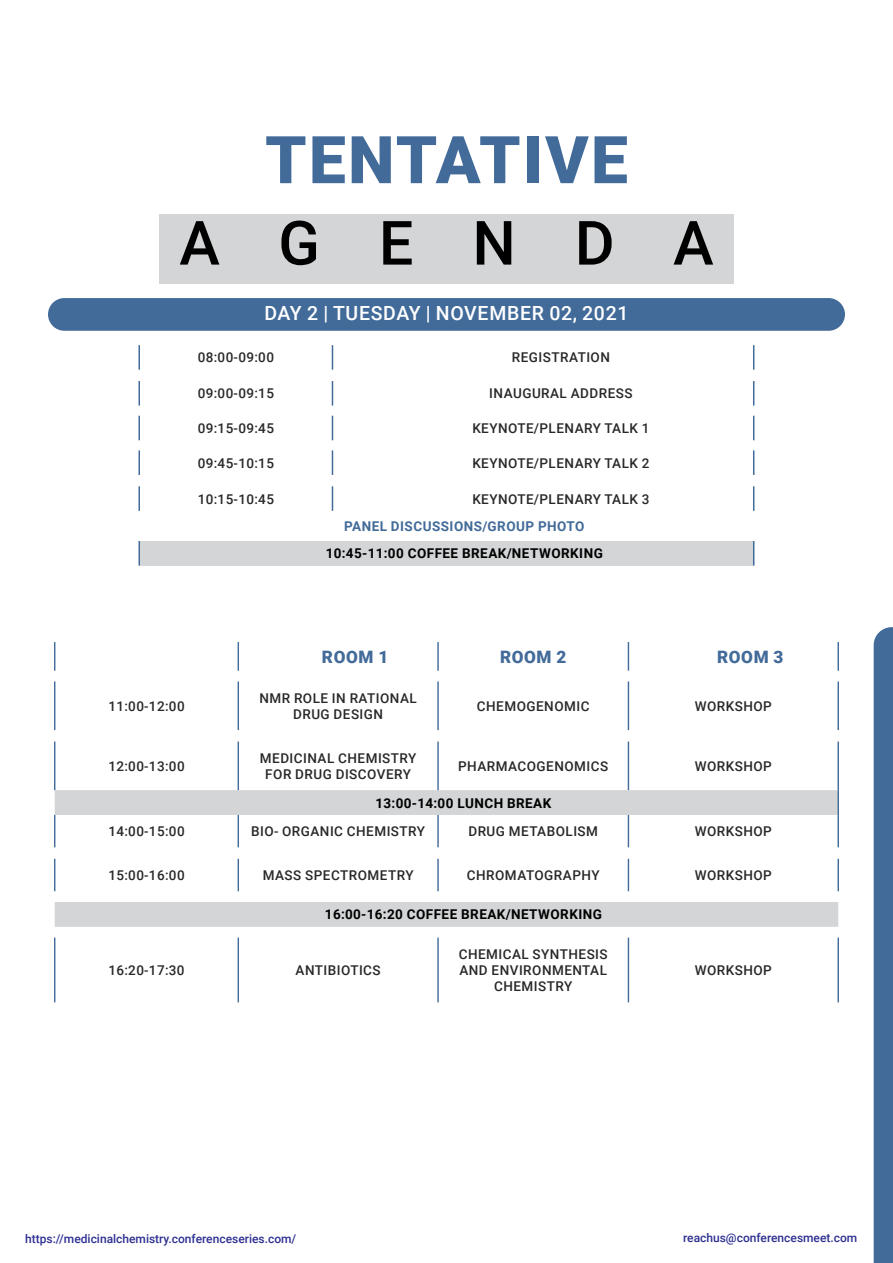
<style>
.page{position:relative;width:893px;height:1263px;background:#fff}
.page>*{position:absolute;margin:0;border:0;box-sizing:border-box;transform-origin:0 0}
.t1{font:900 65.85px "Roboto";letter-spacing:.035em;color:#426b99}
.t2{font:500 61.05px "Roboto";letter-spacing:.965em;color:#000}
.t3{font:500 19.5px "Roboto";letter-spacing:.035em;color:#fff}
.t4{font:900 17.1px "Roboto";letter-spacing:.035em;color:#426b99}
.t5{font:500 13.5px/16.2px "Roboto";letter-spacing:.035em;color:#292829;text-align:center}
.t6{font:700 13.5px "Roboto";letter-spacing:.035em;color:#000}
.t7{font:700 13.5px "Roboto";letter-spacing:.035em;color:#426b99}
.t8{font:500 12px "Roboto";color:#2e3092}
</style>
<div class="page">
<div style="left:874px;top:627px;width:19px;height:636px;background:#426b99"></div>
<svg style="left:55px;top:790px;width:783px;height:137px"></svg>
<svg style="left:54px;top:642px;width:1px;height:29px"></svg>
<svg style="left:238px;top:642px;width:1px;height:29px"></svg>
<hr style="left:437px;top:642px;width:2px;height:29px;background:#426b99">
<svg style="left:628px;top:642px;width:1px;height:29px"></svg>
<hr style="left:837px;top:642px;width:2px;height:29px;background:#426b99">
<hr style="left:54px;top:681px;width:1px;height:49px;background:#426b99">
<hr style="left:238px;top:681px;width:1px;height:49px;background:#426b99">
<hr style="left:437px;top:681px;width:2px;height:49px;background:#426b99">
<hr style="left:628px;top:681px;width:1px;height:49px;background:#426b99">
<hr style="left:837px;top:681px;width:2px;height:49px;background:#426b99">
<hr style="left:54px;top:741px;width:1px;height:49px;background:#426b99">
<hr style="left:238px;top:741px;width:1px;height:49px;background:#426b99">
<hr style="left:437px;top:741px;width:2px;height:49px;background:#426b99">
<hr style="left:628px;top:741px;width:1px;height:49px;background:#426b99">
<hr style="left:837px;top:741px;width:2px;height:49px;background:#426b99">
<hr style="left:837px;top:790px;width:2px;height:25px;background:#426b99">
<hr style="left:54px;top:815px;width:1px;height:32px;background:#426b99">
<hr style="left:238px;top:815px;width:1px;height:32px;background:#426b99">
<hr style="left:437px;top:815px;width:2px;height:32px;background:#426b99">
<hr style="left:628px;top:815px;width:1px;height:32px;background:#426b99">
<hr style="left:837px;top:815px;width:2px;height:32px;background:#426b99">
<hr style="left:54px;top:859px;width:1px;height:32px;background:#426b99">
<hr style="left:238px;top:859px;width:1px;height:32px;background:#426b99">
<hr style="left:437px;top:859px;width:2px;height:32px;background:#426b99">
<hr style="left:628px;top:859px;width:1px;height:32px;background:#426b99">
<hr style="left:837px;top:859px;width:2px;height:32px;background:#426b99">
<hr style="left:54px;top:937px;width:1px;height:65px;background:#426b99">
<hr style="left:238px;top:937px;width:1px;height:65px;background:#426b99">
<hr style="left:437px;top:937px;width:2px;height:65px;background:#426b99">
<hr style="left:628px;top:937px;width:1px;height:65px;background:#426b99">
<hr style="left:837px;top:937px;width:2px;height:65px;background:#426b99">
<div style="left:159px;top:214px;width:575px;height:70px;background:#d3d5d6"></div>
<div style="left:139px;top:541px;width:615px;height:24px;background:#d3d5d6"></div>
<hr style="left:138px;top:345px;width:2px;height:25px;background:#426b99">
<svg style="left:332px;top:345px;width:1px;height:25px"></svg>
<svg style="left:753px;top:345px;width:1px;height:25px"></svg>
<hr style="left:138px;top:381px;width:2px;height:25px;background:#426b99">
<svg style="left:332px;top:381px;width:1px;height:25px"></svg>
<svg style="left:753px;top:381px;width:1px;height:25px"></svg>
<hr style="left:138px;top:416px;width:2px;height:24px;background:#426b99">
<svg style="left:332px;top:416px;width:1px;height:24px"></svg>
<svg style="left:753px;top:416px;width:1px;height:24px"></svg>
<hr style="left:138px;top:450px;width:2px;height:25px;background:#426b99">
<svg style="left:332px;top:450px;width:1px;height:25px"></svg>
<svg style="left:753px;top:450px;width:1px;height:25px"></svg>
<hr style="left:138px;top:486px;width:2px;height:25px;background:#426b99">
<svg style="left:332px;top:486px;width:1px;height:25px"></svg>
<svg style="left:753px;top:486px;width:1px;height:25px"></svg>
<hr style="left:138px;top:541px;width:2px;height:24px;background:#426b99">
<svg style="left:753px;top:541px;width:1px;height:24px"></svg>
<div style="left:48px;top:298px;width:797px;height:33px;background:#426b99;border-radius:16px"></div>
<h1 class="t1" style="left:265px;top:114px;width:364px">TENTATIVE</h1>
<h2 class="t2" style="left:179px;top:200px;width:536px">AGENDA</h2>
<h3 class="t3" style="left:264px;top:300px;width:366px">DAY 2 | TUESDAY | NOVEMBER 02, 2021</h3>
<p class="t5" style="left:198px;top:349px;width:78px">08:00-09:00</p>
<p class="t5" style="left:512px;top:349px;width:100px">REGISTRATION</p>
<p class="t5" style="left:198px;top:385px;width:78px">09:00-09:15</p>
<p class="t5" style="left:489px;top:385px;width:145px">INAUGURAL ADDRESS</p>
<p class="t5" style="left:198px;top:420px;width:78px">09:15-09:45</p>
<p class="t5" style="left:472px;top:420px;width:179px">KEYNOTE/PLENARY TALK 1</p>
<p class="t5" style="left:198px;top:454px;width:78px">09:45-10:15</p>
<p class="t5" style="left:472px;top:454px;width:179px">KEYNOTE/PLENARY TALK 2</p>
<p class="t5" style="left:198px;top:490px;width:78px">10:15-10:45</p>
<p class="t5" style="left:472px;top:490px;width:179px">KEYNOTE/PLENARY TALK 3</p>
<p class="t7" style="left:344px;top:517px;width:242px">PANEL DISCUSSIONS/GROUP PHOTO</p>
<p class="t6" style="left:326px;top:544px;width:279px">10:45-11:00 COFFEE BREAK/NETWORKING</p>
<p class="t4" style="left:322px;top:645px;width:68px">ROOM 1</p>
<p class="t4" style="left:500px;top:645px;width:68px">ROOM 2</p>
<p class="t4" style="left:717px;top:645px;width:68px">ROOM 3</p>
<p class="t5" style="left:108px;top:697px;width:78px">11:00-12:00</p>
<p class="t5" style="left:259px;top:689px;width:159px">NMR ROLE IN RATIONAL<br>DRUG DESIGN</p>
<p class="t5" style="left:477px;top:697px;width:114px">CHEMOGENOMIC</p>
<p class="t5" style="left:695px;top:697px;width:79px">WORKSHOP</p>
<p class="t5" style="left:108px;top:757px;width:78px">12:00-13:00</p>
<p class="t5" style="left:260px;top:749px;width:158px">MEDICINAL CHEMISTRY<br>FOR DRUG DISCOVERY</p>
<p class="t5" style="left:458px;top:757px;width:152px">PHARMACOGENOMICS</p>
<p class="t5" style="left:695px;top:757px;width:79px">WORKSHOP</p>
<p class="t6" style="left:375px;top:793px;width:178px">13:00-14:00 LUNCH BREAK</p>
<p class="t5" style="left:108px;top:823px;width:78px">14:00-15:00</p>
<p class="t5" style="left:251px;top:823px;width:175px">BIO- ORGANIC CHEMISTRY</p>
<p class="t5" style="left:468px;top:823px;width:131px">DRUG METABOLISM</p>
<p class="t5" style="left:695px;top:823px;width:79px">WORKSHOP</p>
<p class="t5" style="left:108px;top:867px;width:78px">15:00-16:00</p>
<p class="t5" style="left:263px;top:867px;width:152px">MASS SPECTROMETRY</p>
<p class="t5" style="left:467px;top:867px;width:134px">CHROMATOGRAPHY</p>
<p class="t5" style="left:695px;top:867px;width:79px">WORKSHOP</p>
<p class="t6" style="left:325px;top:905px;width:279px">16:00-16:20 COFFEE BREAK/NETWORKING</p>
<p class="t5" style="left:108px;top:962px;width:78px">16:20-17:30</p>
<p class="t5" style="left:296px;top:962px;width:87px">ANTIBIOTICS</p>
<p class="t5" style="left:459px;top:945px;width:151px">CHEMICAL SYNTHESIS<br>AND ENVIRONMENTAL<br>CHEMISTRY</p>
<p class="t5" style="left:695px;top:962px;width:79px">WORKSHOP</p>
<p class="t8" style="left:25px;top:1230px;width:273px">https://medicinalchemistry.conferenceseries.com/</p>
<p class="t8" style="left:683px;top:1229px;width:176px">reachus@conferencesmeet.com</p>
</div>
